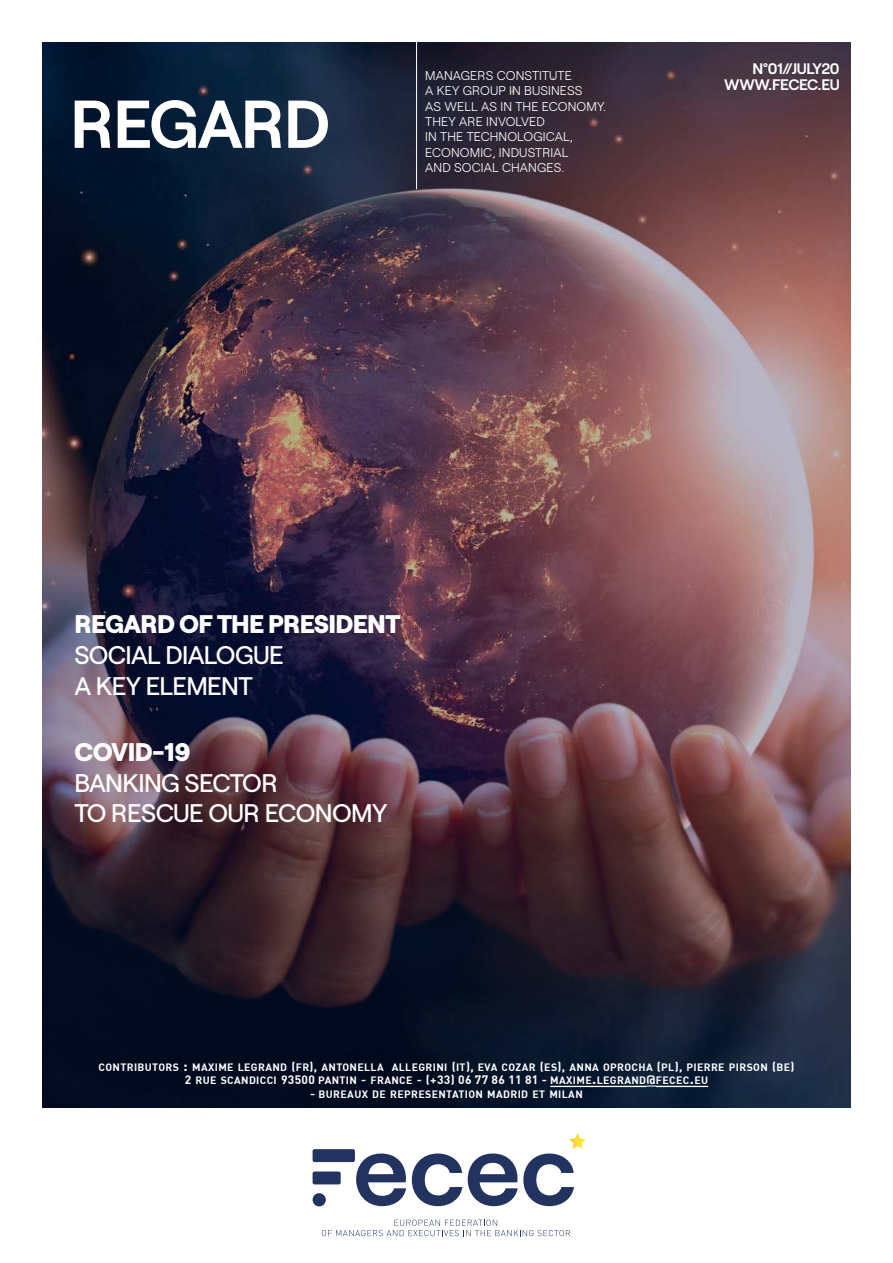
<style>
.page{position:relative;width:893px;height:1263px;background:#fff}
.page>*{position:absolute;margin:0;border:0;box-sizing:border-box;transform-origin:0 0}
.t1{font:600 67.5px "Roobert";letter-spacing:-.025em;color:#fff}
.t2{font:500 25.5px/30.6px "Roobert";letter-spacing:-.025em;color:#fff}
.t3{font:800 25.5px "Roobert";letter-spacing:-.025em;color:#fff}
.t4{font:600 15.3px/16.2px "Roobert";letter-spacing:-.025em;color:#fff;text-align:right}
.t5{font:300 12.75px/15.3px "Roobert";letter-spacing:.01em;color:#fff}
.t6{font:700 10.5px/13.5px "DIN";letter-spacing:.035em;color:#fff;text-align:center}
.s1{font-size:15px}
.s2{font-size:12px}
</style>
<div class="page">
<img style="left:43px;top:43px;width:807px;height:1065px">
<hr style="left:416px;top:38px;width:1px;height:151px;background:#fff">
<hr style="left:550px;top:1086px;width:97px;height:1px;background:#fff">
<hr style="left:656px;top:1086px;width:52px;height:1px;background:#fff">
<div style="left:313px;top:1149px;width:42px;height:13px;background:#21335e;border-radius:2px"></div>
<div style="left:313px;top:1171px;width:28px;height:13px;background:#21335e;border-radius:2px"></div>
<div style="left:313px;top:1193px;width:13px;height:13px;background:#21335e;border-radius:50%"></div>
<svg style="left:356px;top:1153px;width:50px;height:53px"></svg>
<svg style="left:412px;top:1153px;width:50px;height:53px"></svg>
<svg style="left:468px;top:1153px;width:106px;height:53px"></svg>
<img style="left:569px;top:1133px;width:17px;height:16px">
<svg style="left:322px;top:1220px;width:248px;height:16px"></svg>
<h1 class="t1" style="left:70px;top:94px;width:262px">REGARD</h1>
<p class="t5" style="left:425px;top:69px;width:182px">MANAGERS CONSTITUTE<br>A KEY GROUP IN BUSINESS<br>AS WELL AS IN THE ECONOMY.<br>THEY ARE INVOLVED<br>IN THE TECHNOLOGICAL,<br>ECONOMIC, INDUSTRIAL<br>AND SOCIAL CHANGES.</p>
<h3 class="t4" style="left:724px;top:61px;width:117px">N°01//JULY20<br>WWW.FECEC.EU</h3>
<h2 class="t3" style="left:74px;top:613px;width:327px">REGARD OF THE PRESIDENT</h2>
<h2 class="t2" style="left:74px;top:641px;width:211px">SOCIAL DIALOGUE<br>A KEY ELEMENT</h2>
<h2 class="t3" style="left:74px;top:741px;width:118px">COVID-19</h2>
<h2 class="t2" style="left:74px;top:769px;width:314px">BANKING SECTOR<br>TO RESCUE OUR ECONOMY</h2>
<p class="t6" style="left:99px;top:1061px;width:697px">CONTRIBUTORS <span class="s1">:</span> MAXIME LEGRAND <span class="s2">(</span>FR<span class="s2">),</span> ANTONELLA ALLEGRINI <span class="s2">(</span>IT<span class="s2">),</span> EVA COZAR <span class="s2">(</span>ES<span class="s2">),</span> ANNA OPROCHA <span class="s2">(</span>PL<span class="s2">),</span> PIERRE PIRSON <span class="s2">(</span>BE<span class="s2">)<br>2</span> RUE SCANDICCI <span class="s2">93500</span> PANTIN <span class="s2">-</span> FRANCE <span class="s2">- (+33) 06 77 86 11 81 -</span> MAXIME<span class="s1">.</span>LEGRAND<span class="s2">@</span>FECEC<span class="s1">.</span>EU</p>
<p class="t6" style="left:310px;top:1088px;width:274px"><span class="s2">-</span> BUREAUX DE REPRESENTATION MADRID ET MILAN</p>
</div>
